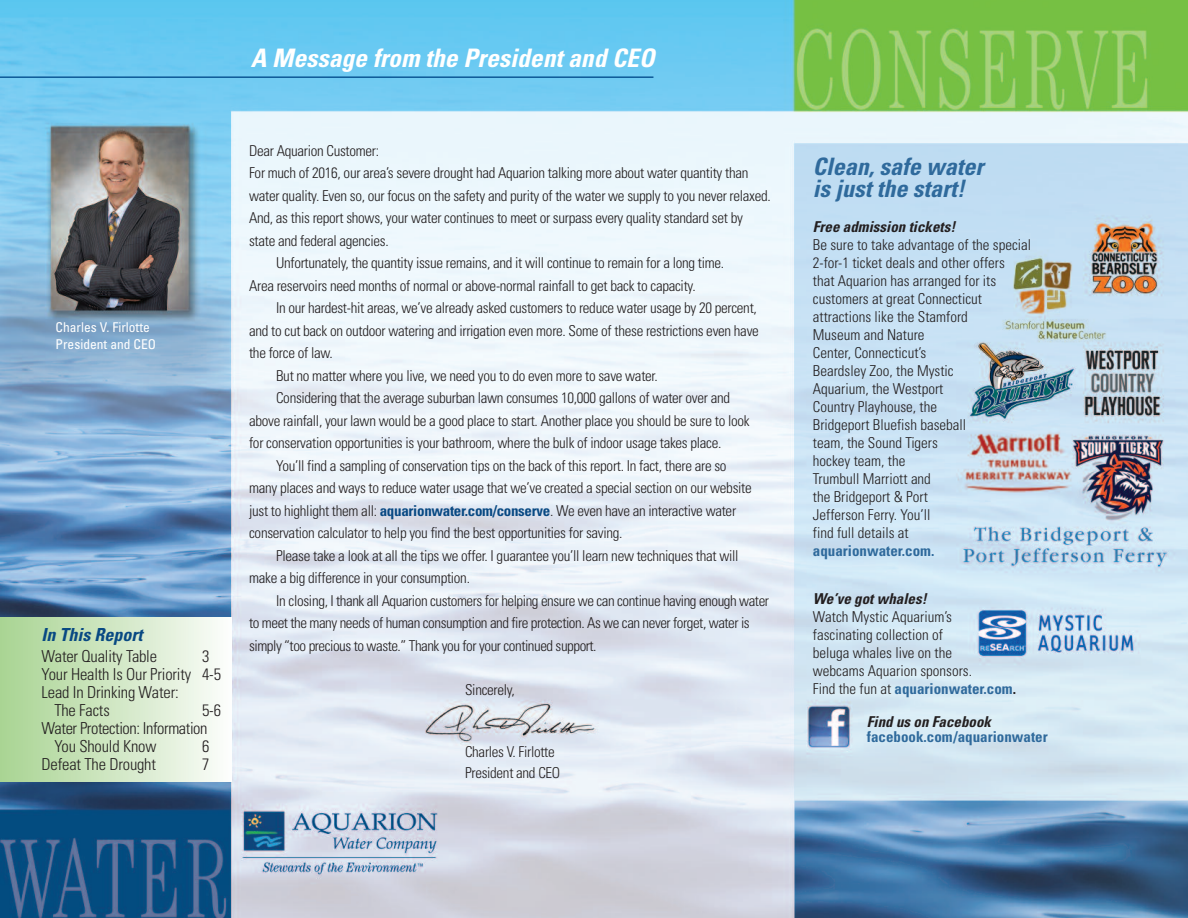
<style>
.page{position:relative;width:1188px;height:918px;background:#fff}
.page>*{position:absolute;margin:0;border:0;box-sizing:border-box;transform-origin:0 0}
.t1{font:italic 700 condensed 25.5px "Univers";color:#fff}
.t2{font:italic 700 condensed 24px/22.5px "Univers";color:#2f6a9c}
.t3{font:italic 700 condensed 18px "Univers";color:#084983}
.t4{font:300 condensed 16.5px "Univers";letter-spacing:-.01em;color:#231f20}
.t5{font:300 condensed 15px/20.7px "Univers";letter-spacing:-.02em;color:#231f20}
.t6{font:300 condensed 15px/18px "Univers";color:#231f20}
.t7{font:italic 700 condensed 15px "Univers";color:#231f20}
.t8{font:700 condensed 15px "Univers";color:#2f6a9c}
.t9{font:condensed 13.5px/16.2px "Univers";color:#fff}
.s1{font-weight:700;color:#084983}
.s2{font-weight:700;color:#2f6a9c}
.s3{font-weight:700}
</style>
<div class="page">
<img style="left:0;top:0;width:1188px;height:918px">
<hr style="left:0;top:76px;width:653px;height:2px;background:#0c5896">
<div style="left:0;top:617px;width:232px;height:165px;background:linear-gradient(to right,#a8d391,#fbfdfa)"></div>
<h1 class="t1" style="left:251px;top:49px;width:405px">A Message from the President and CEO</h1>
<p class="t9" style="left:56px;top:321px;width:102px">Charles V. Firlotte<br>President and CEO</p>
<p class="t3" style="left:42px;top:628px;width:102px">In This Report</p>
<p class="t4" style="left:42px;top:650px;width:117px">Water Quality Table</p>
<p class="t4" style="left:202px;top:650px;width:9px">3</p>
<p class="t4" style="left:42px;top:668px;width:181px">Your Health Is Our Priority 4-5</p>
<p class="t4" style="left:42px;top:686px;width:139px">Lead In Drinking Water:</p>
<p class="t4" style="left:54px;top:704px;width:57px">The Facts</p>
<p class="t4" style="left:202px;top:704px;width:20px">5-6</p>
<p class="t4" style="left:42px;top:722px;width:167px">Water Protection: Information</p>
<p class="t4" style="left:54px;top:740px;width:104px">You Should Know</p>
<p class="t4" style="left:202px;top:740px;width:9px">6</p>
<p class="t4" style="left:42px;top:758px;width:116px">Defeat The Drought</p>
<p class="t4" style="left:202px;top:758px;width:9px">7</p>
<p class="t5" style="left:249px;top:142px;width:132px">Dear Aquarion Customer:</p>
<p class="t5" style="left:249px;top:164px;width:501px">For much of 2016, our area’s severe drought had Aquarion talking more about water quantity than</p>
<p class="t5" style="left:249px;top:187px;width:523px">water quality. Even so, our focus on the safety and purity of the water we supply to you never relaxed.</p>
<p class="t5" style="left:249px;top:209px;width:495px">And, as this report shows, your water continues to meet or surpass every quality standard set by</p>
<p class="t5" style="left:249px;top:232px;width:141px">state and federal agencies.</p>
<p class="t5" style="left:276px;top:254px;width:450px">Unfortunately, the quantity issue remains, and it will continue to remain for a long time.</p>
<p class="t5" style="left:249px;top:277px;width:448px">Area reservoirs need months of normal or above-normal rainfall to get back to capacity.</p>
<p class="t5" style="left:276px;top:299px;width:482px">In our hardest-hit areas, we’ve already asked customers to reduce water usage by 20 percent,</p>
<p class="t5" style="left:249px;top:322px;width:511px">and to cut back on outdoor watering and irrigation even more. Some of these restrictions even have</p>
<p class="t5" style="left:249px;top:344px;width:85px">the force of law.</p>
<p class="t5" style="left:276px;top:367px;width:383px">But no matter where you live, we need you to do even more to save water.</p>
<p class="t5" style="left:276px;top:389px;width:455px">Considering that the average suburban lawn consumes 10,000 gallons of water over and</p>
<p class="t5" style="left:249px;top:412px;width:502px">above rainfall, your lawn would be a good place to start. Another place you should be sure to look</p>
<p class="t5" style="left:249px;top:434px;width:474px">for conservation opportunities is your bathroom, where the bulk of indoor usage takes place.</p>
<p class="t5" style="left:276px;top:457px;width:452px">You’ll find a sampling of conservation tips on the back of this report. In fact, there are so</p>
<p class="t5" style="left:249px;top:479px;width:504px">many places and ways to reduce water usage that we’ve created a special section on our website</p>
<p class="t5" style="left:249px;top:502px;width:489px">just to highlight them all: <span class="s1">aquarionwater.com/conserve</span>. We even have an interactive water</p>
<p class="t5" style="left:249px;top:524px;width:375px">conservation calculator to help you find the best opportunities for saving.</p>
<p class="t5" style="left:276px;top:547px;width:464px">Please take a look at all the tips we offer. I guarantee you’ll learn new techniques that will</p>
<p class="t5" style="left:249px;top:569px;width:222px">make a big difference in your consumption.</p>
<p class="t5" style="left:276px;top:592px;width:494px">In closing, I thank all Aquarion customers for helping ensure we can continue having enough water</p>
<p class="t5" style="left:249px;top:614px;width:502px">to meet the many needs of human consumption and fire protection. As we can never forget, water is</p>
<p class="t5" style="left:249px;top:637px;width:349px">simply “too precious to waste.” Thank you for your continued support.</p>
<p class="t5" style="left:465px;top:681px;width:51px">Sincerely,</p>
<p class="t5" style="left:465px;top:743px;width:97px">Charles V. Firlotte<br>President and CEO</p>
<h2 class="t2" style="left:813px;top:157px;width:172px">Clean, safe water is just the start!</h2>
<p class="t7" style="left:813px;top:221px;width:144px">Free admission tickets!</p>
<p class="t6" style="left:813px;top:237px;width:220px">Be sure to take advantage of the special<br>2-for-1 ticket deals and other offers<br>that Aquarion has arranged for its customers at great Connecticut attractions like the Stamford<br>Museum and Nature<br>Center, Connecticut’s<br>Beardsley Zoo, the Mystic<br>Aquarium, the Westport<br>Country Playhouse, the<br>Bridgeport Bluefish baseball<br>team, the Sound Tigers<br>hockey team, the<br>Trumbull Marriott and<br>the Bridgeport &amp; Port<br>Jefferson Ferry. You’ll<br>find full details at</p>
<p class="t8" style="left:813px;top:545px;width:123px">aquarionwater.com.</p>
<p class="t7" style="left:813px;top:593px;width:115px">We’ve got whales!</p>
<p class="t6" style="left:813px;top:609px;width:205px">Watch Mystic Aquarium’s<br>fascinating collection of<br>beluga whales live on the<br>webcams Aquarion sponsors.<br>Find the fun at <span class="s2">aquarionwater.com</span><span class="s3">.</span></p>
<p class="t7" style="left:867px;top:716px;width:126px">Find us on Facebook</p>
<p class="t8" style="left:867px;top:731px;width:182px">facebook.com/aquarionwater</p>
</div>
